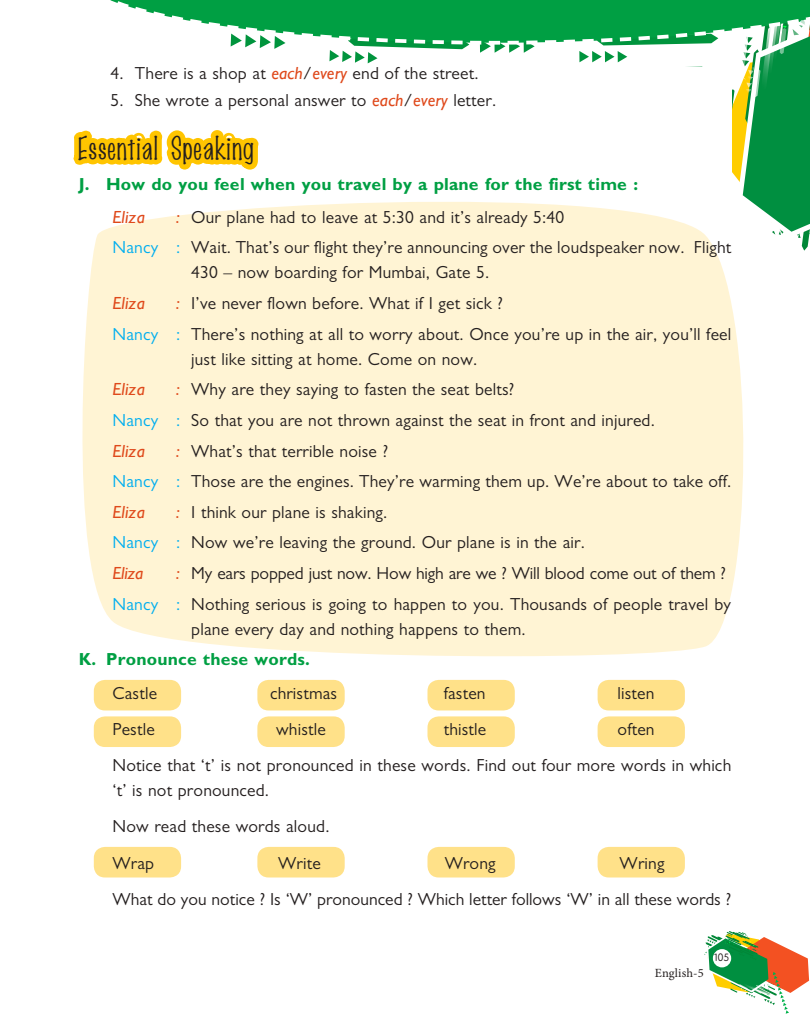
<style>
.page{position:relative;width:810px;height:1035px;background:#fff}
.page>*{position:absolute;margin:0;border:0;box-sizing:border-box;transform-origin:0 0}
.t1{font:28.75px "Marker Fine Point";letter-spacing:.04em;color:#241f1f;scale:1.1 1}
.t2{font:17.5px/30.6px "Gill Sans MT Pro";letter-spacing:.01em;color:#241f1f}
.t3{font:700 17.5px "Gill Sans MT Pro";letter-spacing:.01em;color:#009f43}
.t4{font:italic 17.5px "Gill Sans";letter-spacing:.01em;color:#df491b}
.t5{font:12.5px "Minion Pro";letter-spacing:.01em;color:#241f1f}
.t6{font:10px "B Preplay";color:#241f1f}
.s1{font-family:"Gill Sans";font-style:italic;color:#df491b}
.s2{color:#00aeef}
</style>
<div class="page">
<svg style="left:705px;top:931px;width:104px;height:83px"></svg>
<div style="left:713px;top:949px;width:18px;height:18px;background:#fff;border-radius:50%"></div>
<div style="left:94px;top:847px;width:87px;height:31px;background:#ffe189;border-radius:11px"></div>
<div style="left:94px;top:680px;width:87px;height:30px;background:#ffe189;border-radius:11px"></div>
<div style="left:94px;top:716px;width:87px;height:31px;background:#ffe189;border-radius:11px"></div>
<div style="left:257px;top:847px;width:88px;height:31px;background:#ffe189;border-radius:11px"></div>
<div style="left:257px;top:680px;width:88px;height:30px;background:#ffe189;border-radius:11px"></div>
<div style="left:257px;top:716px;width:88px;height:31px;background:#ffe189;border-radius:11px"></div>
<div style="left:428px;top:847px;width:87px;height:31px;background:#ffe189;border-radius:11px"></div>
<div style="left:428px;top:680px;width:87px;height:30px;background:#ffe189;border-radius:11px"></div>
<div style="left:428px;top:716px;width:87px;height:31px;background:#ffe189;border-radius:11px"></div>
<div style="left:598px;top:847px;width:87px;height:31px;background:#ffe189;border-radius:11px"></div>
<div style="left:598px;top:680px;width:87px;height:30px;background:#ffe189;border-radius:11px"></div>
<div style="left:598px;top:716px;width:87px;height:31px;background:#ffe189;border-radius:11px"></div>
<div style="left:82px;top:251px;width:662px;height:406px;background:#fff4d4"></div>
<svg style="left:73px;top:0;width:737px;height:251px"></svg>
<p class="t2" style="left:110px;top:58px;width:370px">4. There is a shop at <span class="s1">each</span>/<span class="s1">every</span> end of the street.</p>
<p class="t2" style="left:110px;top:84px;width:387px">5. She wrote a personal answer to <span class="s1">each</span>/<span class="s1">every</span> letter.</p>
<h1 class="t1" style="left:79px;top:129px;width:161px">Essential Speaking</h1>
<p class="t3" style="left:79px;top:173px;width:561px">J. How do you feel when you travel by a plane for the first time :</p>
<p class="t4" style="left:112px;top:207px;width:34px">Eliza</p>
<p class="t2" style="left:113px;top:201px;width:620px;text-indent:64px"><span class="s1">:</span> Our plane had to leave at 5:30 and it’s already 5:40<br><span class="s2">Nancy :</span> Wait. That’s our flight they’re announcing over the loudspeaker now. Flight</p>
<p class="t2" style="left:191px;top:257px;width:300px">430 – now boarding for Mumbai, Gate 5.</p>
<p class="t4" style="left:113px;top:293px;width:34px">Eliza</p>
<p class="t2" style="left:113px;top:288px;width:620px;text-indent:64px"><span class="s1">:</span> I’ve never flown before. What if I get sick ?<br><span class="s2">Nancy :</span> There’s nothing at all to worry about. Once you’re up in the air, you’ll feel</p>
<p class="t2" style="left:191px;top:343px;width:288px">just like sitting at home. Come on now.</p>
<p class="t4" style="left:113px;top:379px;width:34px">Eliza</p>
<p class="t2" style="left:113px;top:374px;width:544px;text-indent:64px"><span class="s1">:</span> Why are they saying to fasten the seat belts?<br><span class="s2">Nancy :</span> So that you are not thrown against the seat in front and injured.</p>
<p class="t4" style="left:113px;top:441px;width:34px">Eliza</p>
<p class="t2" style="left:113px;top:435px;width:620px;text-indent:64px"><span class="s1">:</span> What’s that terrible noise ?<br><span class="s2">Nancy :</span> Those are the engines. They’re warming them up. We’re about to take off.</p>
<p class="t4" style="left:113px;top:502px;width:34px">Eliza</p>
<p class="t2" style="left:113px;top:496px;width:474px;text-indent:64px"><span class="s1">:</span> I think our plane is shaking.<br><span class="s2">Nancy :</span> Now we’re leaving the ground. Our plane is in the air.</p>
<p class="t4" style="left:113px;top:563px;width:33px">Eliza</p>
<p class="t2" style="left:113px;top:558px;width:620px;text-align:right"><span class="s1">:</span> My ears popped just now. How high are we ? Will blood come out of them ?<br><span class="s2">Nancy :</span> Nothing serious is going to happen to you. Thousands of people travel by</p>
<p class="t2" style="left:191px;top:613px;width:336px">plane every day and nothing happens to them.</p>
<p class="t3" style="left:79px;top:649px;width:233px">K. Pronounce these words.</p>
<p class="t2" style="left:112px;top:677px;width:46px">Castle</p>
<p class="t2" style="left:270px;top:677px;width:69px">christmas</p>
<p class="t2" style="left:444px;top:677px;width:43px">fasten</p>
<p class="t2" style="left:617px;top:677px;width:38px">listen</p>
<p class="t2" style="left:113px;top:714px;width:44px">Pestle</p>
<p class="t2" style="left:276px;top:714px;width:51px">whistle</p>
<p class="t2" style="left:444px;top:714px;width:44px">thistle</p>
<p class="t2" style="left:113px;top:711px;width:620px;line-height:36.2px;text-indent:505px">often<br>Notice that ‘t’ is not pronounced in these words. Find out four more words in which</p>
<p class="t2" style="left:112px;top:772px;width:219px;line-height:36.2px">‘t’ is not pronounced.<br>Now read these words aloud.<br>Wrap</p>
<p class="t2" style="left:113px;top:844px;width:620px;line-height:36.2px;text-indent:507px">Wring<br>What do you notice ? Is ‘W’ pronounced ? Which letter follows ‘W’ in all these words ?</p>
<p class="t2" style="left:278px;top:847px;width:44px">Write</p>
<p class="t2" style="left:445px;top:847px;width:53px">Wrong</p>
<p class="t5" style="left:655px;top:965px;width:50px">English-5</p>
<p class="t6" style="left:714px;top:952px;width:17px">105</p>
</div>
